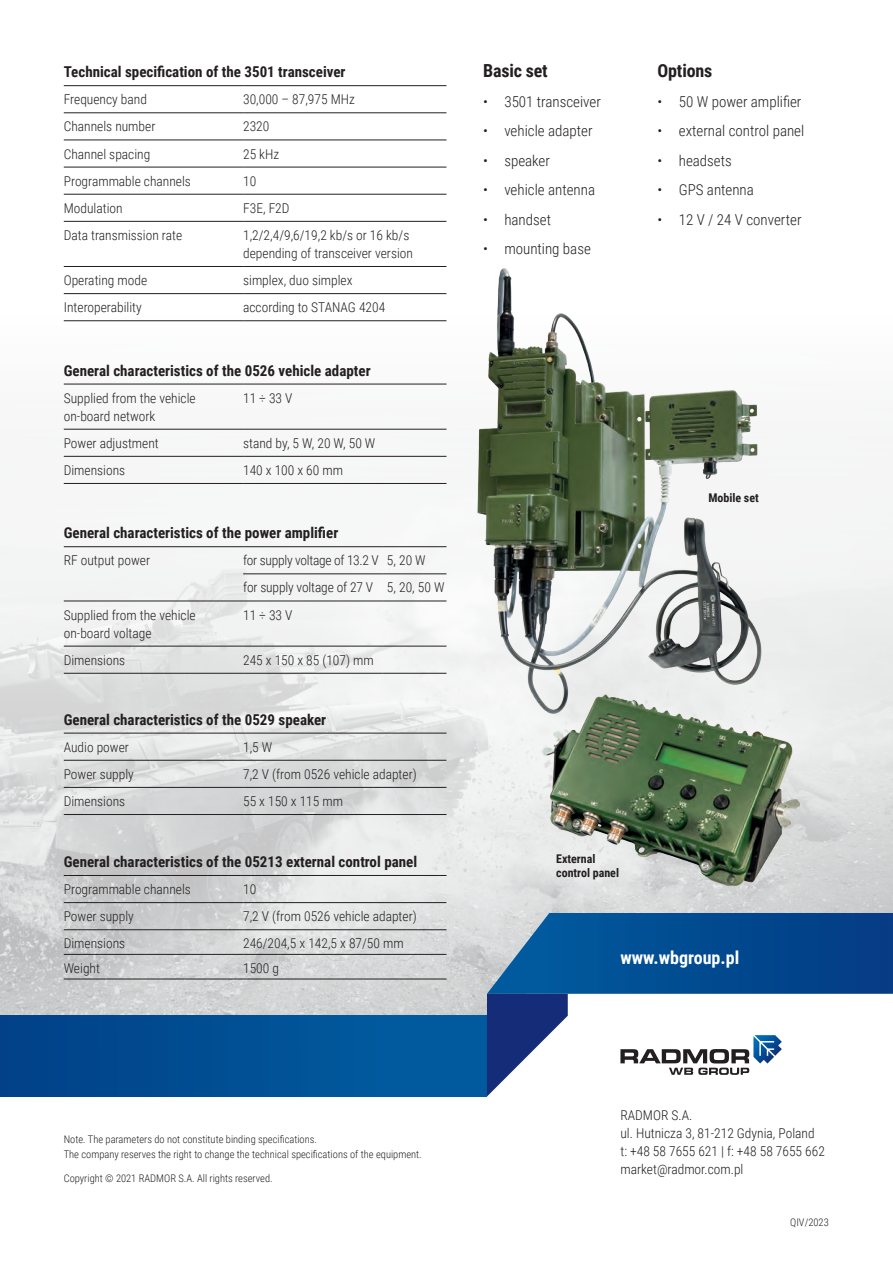
<style>
.page{position:relative;width:893px;height:1263px;background:#fff}
.page>*{position:absolute;margin:0;border:0;box-sizing:border-box;transform-origin:0 0}
.t1{font:700 18px "Roboto Condensed";letter-spacing:-.01em;color:#231f20}
.t2{font:700 18px "Roboto Condensed";color:#fff}
.t3{font:700 15px "Roboto Condensed";color:#231f20}
.t4{font:300 15px "Roboto Condensed";color:#231f20}
.t5{font:300 13.5px/18px "Roboto Condensed";color:#231f20}
.t6{font:700 12px/14.4px "Roboto Condensed";color:#231f20}
.t7{font:300 10.5px/15px "Roboto Condensed";color:#231f20}
</style>
<div class="page">
<img style="left:0;top:320px;width:893px;height:695px">
<img style="left:519px;top:676px;width:303px;height:227px">
<img style="left:467px;top:268px;width:298px;height:455px">
<div style="left:0;top:1015px;width:487px;height:81px;background:linear-gradient(to right,#014188,#015ea0)"></div>
<hr style="left:64px;top:85px;width:179px;height:1px;background:#231f20">
<hr style="left:243px;top:85px;width:203px;height:1px;background:#231f20">
<hr style="left:64px;top:112px;width:179px;height:1px;background:#231f20">
<hr style="left:243px;top:112px;width:203px;height:1px;background:#231f20">
<hr style="left:64px;top:140px;width:179px;height:1px;background:#231f20">
<hr style="left:243px;top:140px;width:203px;height:1px;background:#231f20">
<hr style="left:64px;top:167px;width:179px;height:1px;background:#231f20">
<hr style="left:243px;top:167px;width:203px;height:1px;background:#231f20">
<hr style="left:64px;top:194px;width:179px;height:1px;background:#231f20">
<hr style="left:243px;top:194px;width:203px;height:1px;background:#231f20">
<hr style="left:64px;top:221px;width:179px;height:1px;background:#231f20">
<hr style="left:243px;top:221px;width:203px;height:1px;background:#231f20">
<hr style="left:64px;top:266px;width:179px;height:1px;background:#231f20">
<hr style="left:243px;top:266px;width:203px;height:1px;background:#231f20">
<hr style="left:64px;top:293px;width:179px;height:1px;background:#231f20">
<hr style="left:243px;top:293px;width:203px;height:1px;background:#231f20">
<hr style="left:64px;top:320px;width:179px;height:1px;background:#231f20">
<hr style="left:243px;top:320px;width:203px;height:1px;background:#231f20">
<hr style="left:64px;top:384px;width:179px;height:1px;background:#231f20">
<hr style="left:243px;top:384px;width:203px;height:1px;background:#231f20">
<hr style="left:64px;top:429px;width:179px;height:1px;background:#231f20">
<hr style="left:243px;top:429px;width:203px;height:1px;background:#231f20">
<hr style="left:64px;top:456px;width:179px;height:1px;background:#231f20">
<hr style="left:243px;top:456px;width:203px;height:1px;background:#231f20">
<hr style="left:64px;top:483px;width:179px;height:1px;background:#231f20">
<hr style="left:243px;top:483px;width:203px;height:1px;background:#231f20">
<hr style="left:64px;top:546px;width:179px;height:1px;background:#231f20">
<hr style="left:243px;top:546px;width:140px;height:1px;background:#231f20">
<hr style="left:383px;top:546px;width:63px;height:1px;background:#231f20">
<hr style="left:243px;top:573px;width:140px;height:1px;background:#231f20">
<hr style="left:383px;top:573px;width:63px;height:1px;background:#231f20">
<hr style="left:64px;top:601px;width:179px;height:1px;background:#231f20">
<hr style="left:243px;top:601px;width:140px;height:1px;background:#231f20">
<hr style="left:383px;top:601px;width:63px;height:1px;background:#231f20">
<hr style="left:64px;top:646px;width:179px;height:1px;background:#231f20">
<hr style="left:243px;top:646px;width:140px;height:1px;background:#231f20">
<hr style="left:383px;top:646px;width:63px;height:1px;background:#231f20">
<hr style="left:64px;top:673px;width:179px;height:1px;background:#231f20">
<hr style="left:243px;top:673px;width:140px;height:1px;background:#231f20">
<hr style="left:383px;top:673px;width:63px;height:1px;background:#231f20">
<hr style="left:64px;top:733px;width:179px;height:1px;background:#231f20">
<hr style="left:243px;top:733px;width:203px;height:1px;background:#231f20">
<hr style="left:64px;top:760px;width:179px;height:1px;background:#231f20">
<hr style="left:243px;top:760px;width:203px;height:1px;background:#231f20">
<hr style="left:64px;top:787px;width:179px;height:1px;background:#231f20">
<hr style="left:243px;top:787px;width:203px;height:1px;background:#231f20">
<hr style="left:64px;top:814px;width:179px;height:1px;background:#231f20">
<hr style="left:243px;top:814px;width:203px;height:1px;background:#231f20">
<hr style="left:64px;top:875px;width:179px;height:1px;background:#231f20">
<hr style="left:243px;top:875px;width:203px;height:1px;background:#231f20">
<hr style="left:64px;top:902px;width:179px;height:1px;background:#231f20">
<hr style="left:243px;top:902px;width:203px;height:1px;background:#231f20">
<hr style="left:64px;top:929px;width:179px;height:1px;background:#231f20">
<hr style="left:243px;top:929px;width:203px;height:1px;background:#231f20">
<hr style="left:64px;top:954px;width:179px;height:1px;background:#231f20">
<hr style="left:243px;top:954px;width:203px;height:1px;background:#231f20">
<hr style="left:64px;top:979px;width:179px;height:1px;background:#231f20">
<hr style="left:243px;top:979px;width:203px;height:1px;background:#231f20">
<svg style="left:487px;top:913px;width:406px;height:183px"></svg>
<p class="t3" style="left:64px;top:61px;width:283px">Technical specification of the 3501 transceiver</p>
<p class="t5" style="left:64px;top:90px;width:85px">Frequency band</p>
<p class="t5" style="left:243px;top:90px;width:113px">30,000 – 87,975 MHz</p>
<p class="t5" style="left:64px;top:117px;width:93px">Channels number</p>
<p class="t5" style="left:243px;top:117px;width:28px">2320</p>
<p class="t5" style="left:64px;top:144px;width:88px">Channel spacing</p>
<p class="t5" style="left:243px;top:144px;width:38px">25 kHz</p>
<p class="t5" style="left:64px;top:171px;width:129px">Programmable channels</p>
<p class="t5" style="left:243px;top:171px;width:15px">10</p>
<p class="t5" style="left:64px;top:199px;width:60px">Modulation</p>
<p class="t5" style="left:243px;top:199px;width:48px">F3E, F2D</p>
<p class="t5" style="left:64px;top:226px;width:120px">Data transmission rate</p>
<p class="t5" style="left:243px;top:226px;width:171px">1,2/2,4/9,6/19,2 kb/s or 16 kb/s depending of transceiver version</p>
<p class="t5" style="left:64px;top:271px;width:85px">Operating mode</p>
<p class="t5" style="left:243px;top:271px;width:111px">simplex, duo simplex</p>
<p class="t5" style="left:64px;top:298px;width:80px">Interoperability</p>
<p class="t5" style="left:243px;top:298px;width:144px">according to STANAG 4204</p>
<p class="t3" style="left:64px;top:360px;width:308px">General characteristics of the 0526 vehicle adapter</p>
<p class="t5" style="left:64px;top:388px;width:133px">Supplied from the vehicle on-board network</p>
<p class="t5" style="left:243px;top:388px;width:51px">11 ÷ 33 V</p>
<p class="t5" style="left:64px;top:433px;width:97px">Power adjustment</p>
<p class="t5" style="left:243px;top:433px;width:134px">stand by, 5 W, 20 W, 50 W</p>
<p class="t5" style="left:64px;top:461px;width:63px">Dimensions</p>
<p class="t5" style="left:243px;top:461px;width:101px">140 x 100 x 60 mm</p>
<p class="t3" style="left:64px;top:522px;width:276px">General characteristics of the power amplifier</p>
<p class="t5" style="left:64px;top:551px;width:88px">RF output power</p>
<p class="t5" style="left:243px;top:546px;width:203px;line-height:27.2px">for supply voltage of 13.2 V 5, 20 W<br>for supply voltage of 27 V 5, 20, 50 W</p>
<p class="t5" style="left:64px;top:605px;width:133px">Supplied from the vehicle on-board voltage</p>
<p class="t5" style="left:243px;top:605px;width:51px">11 ÷ 33 V</p>
<p class="t5" style="left:64px;top:650px;width:63px">Dimensions</p>
<p class="t5" style="left:243px;top:650px;width:132px">245 x 150 x 85 (107) mm</p>
<p class="t3" style="left:64px;top:709px;width:264px">General characteristics of the 0529 speaker</p>
<p class="t5" style="left:64px;top:737px;width:67px">Audio power</p>
<p class="t5" style="left:243px;top:737px;width:31px">1,5 W</p>
<p class="t5" style="left:64px;top:764px;width:72px">Power supply</p>
<p class="t5" style="left:243px;top:764px;width:175px">7,2 V (from 0526 vehicle adapter)</p>
<p class="t5" style="left:64px;top:792px;width:63px">Dimensions</p>
<p class="t5" style="left:243px;top:792px;width:101px">55 x 150 x 115 mm</p>
<p class="t3" style="left:64px;top:851px;width:355px">General characteristics of the 05213 external control panel</p>
<p class="t5" style="left:64px;top:880px;width:129px">Programmable channels</p>
<p class="t5" style="left:243px;top:880px;width:15px">10</p>
<p class="t5" style="left:64px;top:907px;width:72px">Power supply</p>
<p class="t5" style="left:243px;top:907px;width:175px">7,2 V (from 0526 vehicle adapter)</p>
<p class="t5" style="left:64px;top:934px;width:63px">Dimensions</p>
<p class="t5" style="left:243px;top:934px;width:162px">246/204,5 x 142,5 x 87/50 mm</p>
<p class="t5" style="left:64px;top:959px;width:38px">Weight</p>
<p class="t5" style="left:243px;top:959px;width:37px">1500 g</p>
<h1 class="t1" style="left:483px;top:58px;width:66px">Basic set</h1>
<p class="t4" style="left:483px;top:91px;width:119px">• 3501 transceiver</p>
<p class="t4" style="left:483px;top:120px;width:111px">• vehicle adapter</p>
<p class="t4" style="left:483px;top:150px;width:68px">• speaker</p>
<p class="t4" style="left:483px;top:179px;width:113px">• vehicle antenna</p>
<p class="t4" style="left:483px;top:209px;width:69px">• handset</p>
<p class="t4" style="left:483px;top:238px;width:109px">• mounting base</p>
<h1 class="t1" style="left:658px;top:58px;width:56px">Options</h1>
<p class="t4" style="left:658px;top:91px;width:145px">• 50 W power amplifier</p>
<p class="t4" style="left:658px;top:120px;width:148px">• external control panel</p>
<p class="t4" style="left:658px;top:150px;width:76px">• headsets</p>
<p class="t4" style="left:658px;top:179px;width:98px">• GPS antenna</p>
<p class="t4" style="left:658px;top:209px;width:145px">• 12 V / 24 V converter</p>
<p class="t6" style="left:708px;top:490px;width:52px">Mobile set</p>
<p class="t6" style="left:556px;top:851px;width:64px">External control panel</p>
<h1 class="t2" style="left:620px;top:945px;width:120px">www.wbgroup.pl</h1>
<p class="t7" style="left:64px;top:1131px;width:359px">Note. The parameters do not constitute binding specifications.<br>The company reserves the right to change the technical specifications of the equipment.</p>
<p class="t7" style="left:64px;top:1170px;width:210px">Copyright © 2021 RADMOR S.A. All rights reserved.</p>
<p class="t5" style="left:620px;top:1106px;width:206px">RADMOR S.A.<br>ul. Hutnicza 3, 81-212 Gdynia, Poland<br>t: +48 58 7655 621 | f: +48 58 7655 662 market@radmor.com.pl</p>
<p class="t7" style="left:790px;top:1214px;width:40px">QIV/2023</p>
</div>
